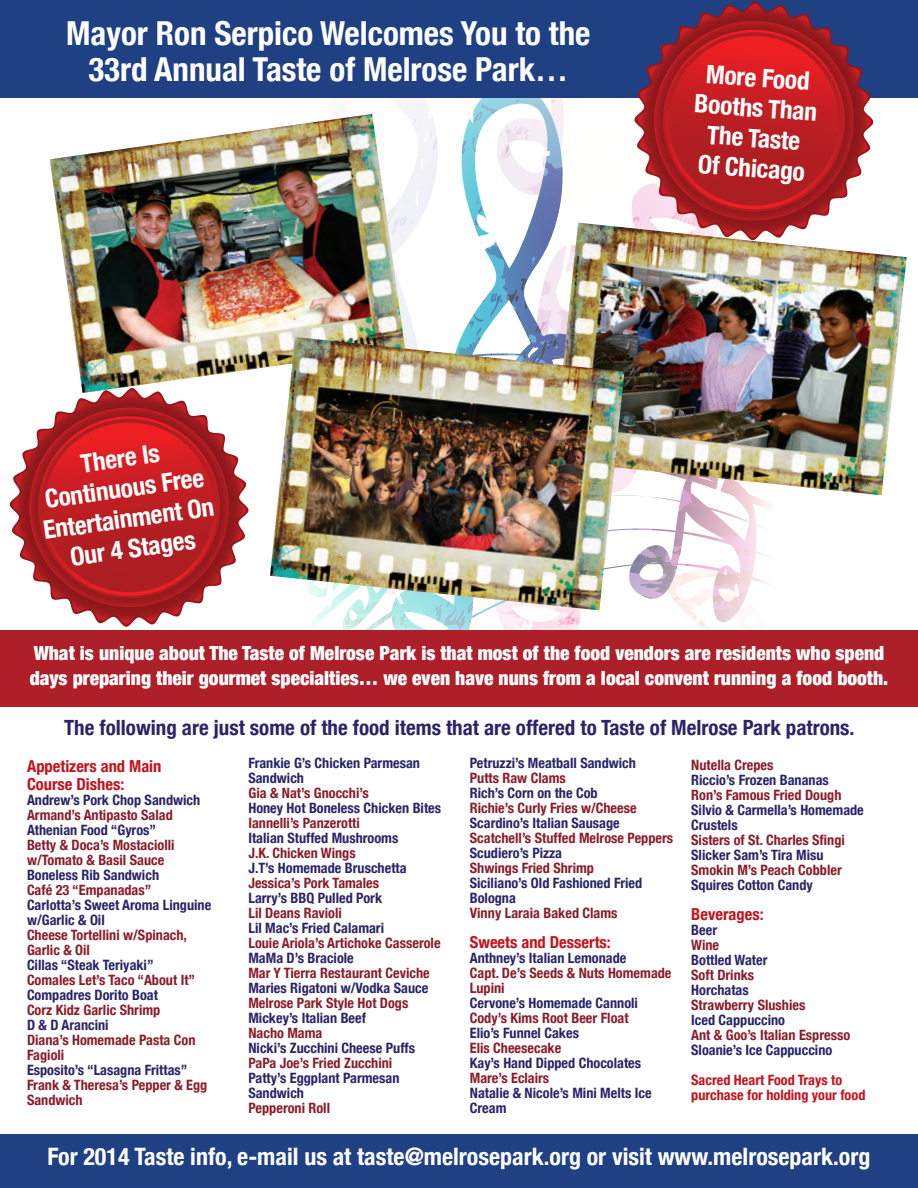
<style>
.page{position:relative;width:918px;height:1188px;background:#fff}
.page>*{position:absolute;margin:0;border:0;box-sizing:border-box;transform-origin:0 0}
.t1{font:700 condensed 33px "Helvetica Neue";color:#fff}
.t2{font:700 condensed 25.5px/30.3px "Helvetica Neue";color:#fff;text-align:center}
.t3{font:700 condensed 24px "Helvetica Neue";color:#fff}
.t4{font:700 condensed 21px "Helvetica Neue";color:#292568}
.t5{font:900 condensed 19.5px/25.5px "Helvetica Neue";color:#fff}
.t6{font:700 condensed 16.5px "Helvetica Neue";color:#c4121a}
.t7{font:700 condensed 14.25px/15px "Helvetica Neue";color:#292568}
.t8{font:700 condensed 14.25px/15px "Helvetica Neue";color:#891e2a}
.t9{font:700 condensed 14.25px "Helvetica Neue";color:#c4121a}
.s1{color:#ad1f29}
</style>
<div class="page">
<div style="left:0;top:0;width:918px;height:97px;background:#1f4083"></div>
<div style="left:0;top:1134px;width:918px;height:54px;background:#1f4083"></div>
<div style="left:0;top:630px;width:918px;height:76px;background:#ad1f29"></div>
<img style="left:50px;top:125px;width:239px;height:263px">
<img style="left:850px;top:251px;width:57px;height:244px">
<svg style="left:860px;top:68px;width:11px;height:107px"></svg>
<svg style="left:850px;top:64px;width:10px;height:115px"></svg>
<img style="left:289px;top:2px;width:561px;height:705px">
<svg style="left:12px;top:390px;width:234px;height:234px"></svg>
<svg style="left:25px;top:408px;width:208px;height:204px;background:#bd3337"></svg>
<img style="left:270px;top:337px;width:354px;height:273px">
<p class="t1" style="left:66px;top:6px;width:526px">Mayor Ron Serpico Welcomes You to the</p>
<p class="t1" style="left:88px;top:42px;width:481px">33rd Annual Taste of Melrose Park…</p>
<p class="t2" style="left:79px;top:447px;width:81px;rotate:-8deg">There Is</p>
<p class="t2" style="left:37px;top:483px;width:174px;rotate:-8deg">Continuous Free<br>Entertainment On<br>Our 4 Stages</p>
<p class="t2" style="left:698px;top:56px;width:124px;rotate:4deg">More Food<br>Booths Than<br>The Taste</p>
<p class="t2" style="left:699px;top:147px;width:109px;rotate:4deg">Of Chicago</p>
<p class="t5" style="left:30px;top:639px;width:860px">What is unique about The Taste of Melrose Park is that most of the food vendors are residents who spend days preparing their gourmet specialties… we even have nuns from a local convent running a food booth.</p>
<p class="t4" style="left:64px;top:710px;width:792px">The following are just some of the food items that are offered to Taste of Melrose Park patrons.</p>
<p class="t6" style="left:27px;top:752px;width:136px">Appetizers and Main</p>
<p class="t6" style="left:27px;top:770px;width:99px">Course Dishes:</p>
<p class="t7" style="left:27px;top:791px;width:175px">Andrew’s Pork Chop Sandwich</p>
<p class="t8" style="left:27px;top:806px;width:147px">Armand’s Antipasto Salad</p>
<p class="t7" style="left:27px;top:821px;width:131px">Athenian Food “Gyros”</p>
<p class="t8" style="left:27px;top:836px;width:149px">Betty &amp; Doca’s Mostaciolli</p>
<p class="t8" style="left:27px;top:851px;width:139px">w/Tomato &amp; Basil Sauce</p>
<p class="t7" style="left:27px;top:866px;width:134px">Boneless Rib Sandwich</p>
<p class="t8" style="left:27px;top:881px;width:126px">Café 23 “Empanadas”</p>
<p class="t7" style="left:27px;top:896px;width:186px">Carlotta’s Sweet Aroma Linguine</p>
<p class="t7" style="left:27px;top:911px;width:79px">w/Garlic &amp; Oil</p>
<p class="t8" style="left:27px;top:926px;width:162px">Cheese Tortellini w/Spinach,</p>
<p class="t8" style="left:27px;top:941px;width:65px">Garlic &amp; Oil</p>
<p class="t7" style="left:27px;top:956px;width:128px">Cillas “Steak Teriyaki”</p>
<p class="t8" style="left:27px;top:971px;width:170px">Comales Let’s Taco “About It”</p>
<p class="t7" style="left:27px;top:986px;width:132px">Compadres Dorito Boat</p>
<p class="t8" style="left:27px;top:1001px;width:135px">Corz Kidz Garlic Shrimp</p>
<p class="t7" style="left:27px;top:1016px;width:83px">D &amp; D Arancini</p>
<p class="t8" style="left:27px;top:1031px;width:170px">Diana’s Homemade Pasta Con<br>Fagioli</p>
<p class="t7" style="left:27px;top:1061px;width:162px">Esposito’s “Lasagna Frittas”</p>
<p class="t8" style="left:27px;top:1076px;width:182px">Frank &amp; Theresa’s Pepper &amp; Egg<br>Sandwich</p>
<p class="t7" style="left:248px;top:755px;width:173px">Frankie G’s Chicken Parmesan<br>Sandwich</p>
<p class="t8" style="left:248px;top:785px;width:122px">Gia &amp; Nat’s Gnocchi’s</p>
<p class="t7" style="left:248px;top:800px;width:194px">Honey Hot Boneless Chicken Bites</p>
<p class="t8" style="left:248px;top:815px;width:113px">Iannelli’s Panzerotti</p>
<p class="t7" style="left:248px;top:830px;width:151px">Italian Stuffed Mushrooms</p>
<p class="t8" style="left:248px;top:845px;width:109px">J.K. Chicken Wings</p>
<p class="t7" style="left:248px;top:860px;width:160px">J.T’s Homemade Bruschetta</p>
<p class="t8" style="left:248px;top:875px;width:132px">Jessica’s Pork Tamales</p>
<p class="t7" style="left:248px;top:890px;width:135px">Larry’s BBQ Pulled Pork</p>
<p class="t8" style="left:248px;top:905px;width:95px">Lil Deans Ravioli</p>
<p class="t7" style="left:248px;top:920px;width:137px">Lil Mac’s Fried Calamari</p>
<p class="t8" style="left:248px;top:935px;width:194px">Louie Ariola’s Artichoke Casserole</p>
<p class="t7" style="left:248px;top:950px;width:107px">MaMa D’s Braciole</p>
<p class="t8" style="left:248px;top:965px;width:183px">Mar Y Tierra Restaurant Ceviche</p>
<p class="t7" style="left:248px;top:980px;width:182px">Maries Rigatoni w/Vodka Sauce</p>
<p class="t8" style="left:248px;top:995px;width:162px">Melrose Park Style Hot Dogs</p>
<p class="t7" style="left:248px;top:1010px;width:119px">Mickey’s Italian Beef</p>
<p class="t8" style="left:248px;top:1025px;width:76px">Nacho Mama</p>
<p class="t7" style="left:248px;top:1040px;width:168px">Nicki’s Zucchini Cheese Puffs</p>
<p class="t8" style="left:248px;top:1055px;width:145px">PaPa Joe’s Fried Zucchini</p>
<p class="t7" style="left:248px;top:1070px;width:153px">Patty’s Eggplant Parmesan</p>
<p class="t7" style="left:248px;top:1085px;width:57px">Sandwich</p>
<p class="t8" style="left:248px;top:1100px;width:83px">Pepperoni Roll</p>
<p class="t7" style="left:470px;top:755px;width:168px">Petruzzi’s Meatball Sandwich</p>
<p class="t8" style="left:470px;top:770px;width:97px">Putts Raw Clams</p>
<p class="t7" style="left:470px;top:785px;width:129px">Rich’s Corn on the Cob</p>
<p class="t8" style="left:470px;top:800px;width:168px">Richie’s Curly Fries w/Cheese</p>
<p class="t7" style="left:470px;top:815px;width:152px">Scardino’s Italian Sausage</p>
<p class="t8" style="left:470px;top:830px;width:205px">Scatchell’s Stuffed Melrose Peppers</p>
<p class="t7" style="left:470px;top:845px;width:94px">Scudiero’s Pizza</p>
<p class="t8" style="left:470px;top:860px;width:126px">Shwings Fried Shrimp</p>
<p class="t7" style="left:470px;top:875px;width:174px">Siciliano’s Old Fashioned Fried<br>Bologna</p>
<p class="t8" style="left:470px;top:905px;width:149px">Vinny Laraia Baked Clams</p>
<p class="t6" style="left:470px;top:929px;width:143px">Sweets and Desserts:</p>
<p class="t7" style="left:470px;top:950px;width:158px">Anthney’s Italian Lemonade</p>
<p class="t8" style="left:470px;top:965px;width:203px">Capt. De’s Seeds &amp; Nuts Homemade<br>Lupini</p>
<p class="t7" style="left:470px;top:995px;width:170px">Cervone’s Homemade Cannoli</p>
<p class="t8" style="left:470px;top:1010px;width:160px">Cody’s Kims Root Beer Float</p>
<p class="t7" style="left:470px;top:1025px;width:111px">Elio’s Funnel Cakes</p>
<p class="t8" style="left:470px;top:1040px;width:93px">Elis Cheesecake</p>
<p class="t7" style="left:470px;top:1055px;width:173px">Kay’s Hand Dipped Chocolates</p>
<p class="t8" style="left:470px;top:1070px;width:81px">Mare’s Eclairs</p>
<p class="t7" style="left:470px;top:1085px;width:183px">Natalie &amp; Nicole’s Mini Melts Ice<br>Cream</p>
<p class="t8" style="left:691px;top:756px;width:84px">Nutella Crepes</p>
<p class="t7" style="left:691px;top:771px;width:139px">Riccio’s Frozen Bananas</p>
<p class="t8" style="left:691px;top:786px;width:152px">Ron’s Famous Fried Dough</p>
<p class="t7" style="left:691px;top:801px;width:174px">Silvio &amp; Carmella’s Homemade<br>Crustels</p>
<p class="t8" style="left:691px;top:831px;width:155px">Sisters of St. Charles Sfingi</p>
<p class="t7" style="left:691px;top:846px;width:134px">Slicker Sam’s Tira Misu</p>
<p class="t8" style="left:691px;top:861px;width:152px">Smokin M’s Peach Cobbler</p>
<p class="t7" style="left:691px;top:876px;width:123px">Squires Cotton Candy</p>
<p class="t6" style="left:691px;top:900px;width:74px">Beverages<span class="s1">:</span></p>
<p class="t7" style="left:691px;top:921px;width:27px">Beer</p>
<p class="t8" style="left:691px;top:936px;width:29px">Wine</p>
<p class="t7" style="left:691px;top:951px;width:78px">Bottled Water</p>
<p class="t8" style="left:691px;top:966px;width:65px">Soft Drinks</p>
<p class="t7" style="left:691px;top:981px;width:59px">Horchatas</p>
<p class="t8" style="left:691px;top:996px;width:116px">Strawberry Slushies</p>
<p class="t7" style="left:691px;top:1011px;width:95px">Iced Cappuccino</p>
<p class="t8" style="left:691px;top:1026px;width:160px">Ant &amp; Goo’s Italian Espresso</p>
<p class="t7" style="left:691px;top:1041px;width:143px">Sloanie’s Ice Cappuccino</p>
<p class="t9" style="left:691px;top:1068px;width:153px">Sacred Heart Food Trays to</p>
<p class="t9" style="left:691px;top:1083px;width:176px">purchase for holding your food</p>
<p class="t3" style="left:48px;top:1136px;width:824px">For 2014 Taste info, e-mail us at taste@melrosepark.org or visit www.melrosepark.org</p>
</div>
